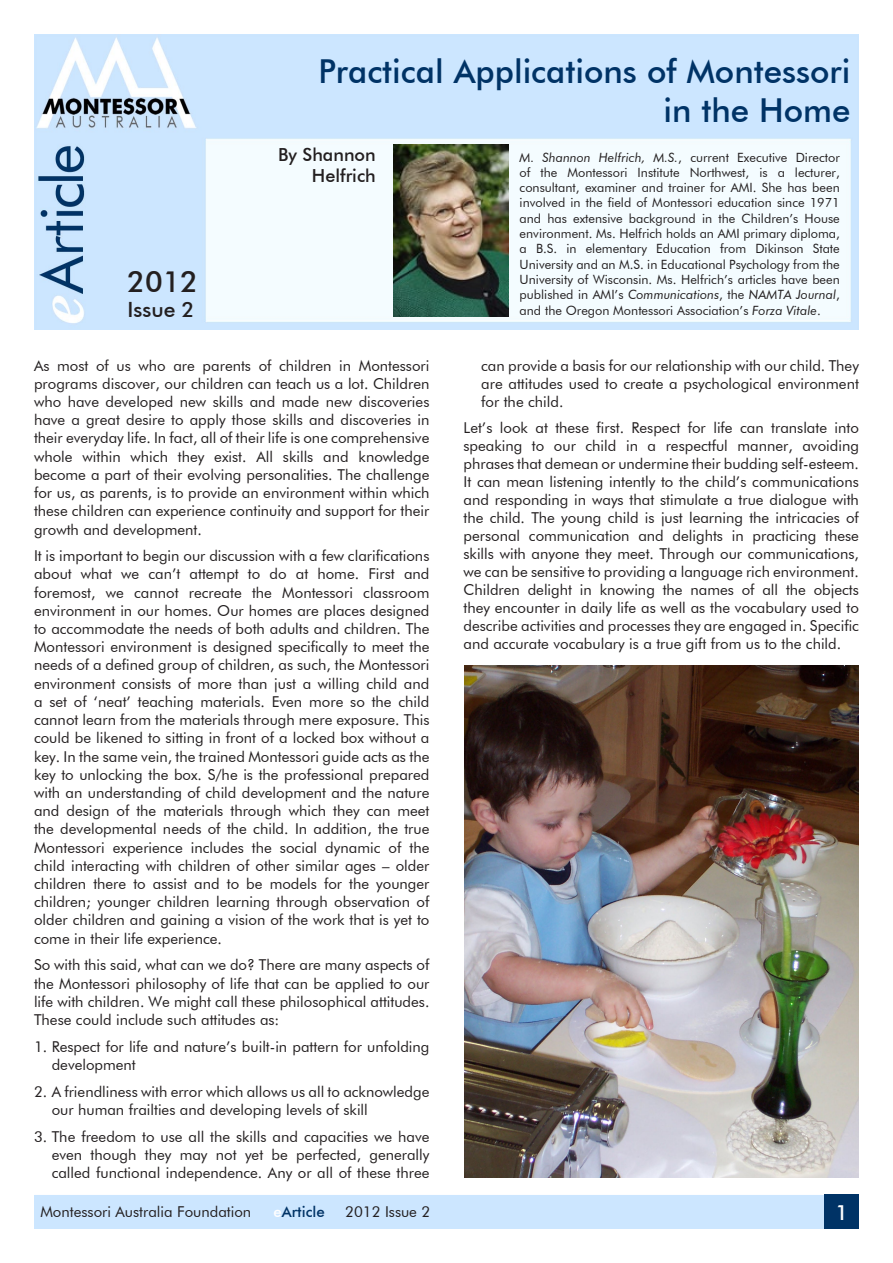
<style>
.page{position:relative;width:893px;height:1263px;background:#fff}
.page>*{position:absolute;margin:0;border:0;box-sizing:border-box;transform-origin:0 0}
.t1{font:500 33px/39.6px "Futura BT";color:#036;text-align:right}
.t2{font:500 29.25px "Futura BT";color:#231f20}
.t3{font:500 21px "Futura BT";color:#231f20}
.t4{font:500 21px "Futura BT";color:#fff}
.t5{font:500 18px/21.6px "Futura BT";color:#231f20;text-align:right}
.t6{font:15px/18.1px "Futura BT";color:#231f20;text-align:justify}
.t7{font:500 15px "Futura BT";color:#036}
.t8{font:12.75px/15.3px "Futura BT";color:#231f20;text-align:justify}
.s1{font-style:italic}
.s2{color:#fff}
</style>
<div class="page">
<div style="left:34px;top:1195px;width:825px;height:34px;background:#cce6ff"></div>
<div style="left:825px;top:1195px;width:34px;height:34px;background:#036"></div>
<img style="left:34px;top:34px;width:825px;height:295px">
<img style="left:394px;top:145px;width:114px;height:172px">
<img style="left:464px;top:665px;width:395px;height:513px">
<h2 class="t2" style="left:128px;top:264px;width:72px">2012</h2>
<h3 class="t3" style="left:128px;top:297px;width:68px">Issue 2</h3>
<h1 class="t1" style="left:318px;top:51px;width:533px">Practical Applications of Montessori in the Home</h1>
<p class="t5" style="left:278px;top:143px;width:99px">By Shannon<br>Helfrich</p>
<p class="t8" style="left:520px;top:149px;width:322px"><span class="s1">M. Shannon Helfrich, M.S.</span>, current Executive Director of the Montessori Institute Northwest, is a lecturer, consultant, examiner and trainer for AMI. She has been involved in the field of Montessori education since 1971 and has extensive background in the Children’s House environment. Ms. Helfrich holds an AMI primary diploma, a B.S. in elementary Education from Dikinson State University and an M.S. in Educational Psychology from the University of Wisconsin. Ms. Helfrich’s articles have been published in AMI’s <span class="s1">Communications</span>, the <span class="s1">NAMTA Journal</span>, and the Oregon Montessori Association’s <span class="s1">Forza Vitale</span>.</p>
<p class="t6" style="left:34px;top:356px;width:397px">As most of us who are parents of children in Montessori programs discover, our children can teach us a lot. Children who have developed new skills and made new discoveries have a great desire to apply those skills and discoveries in their everyday life. In fact, all of their life is one comprehensive whole within which they exist. All skills and knowledge become a part of their evolving personalities. The challenge for us, as parents, is to provide an environment within which these children can experience continuity and support for their growth and development.</p>
<p class="t6" style="left:34px;top:547px;width:397px">It is important to begin our discussion with a few clarifications about what we can’t attempt to do at home. First and foremost, we cannot recreate the Montessori classroom environment in our homes. Our homes are places designed to accommodate the needs of both adults and children. The Montessori environment is designed specifically to meet the needs of a defined group of children, as such, the Montessori environment consists of more than just a willing child and a set of ‘neat’ teaching materials. Even more so the child cannot learn from the materials through mere exposure. This could be likened to sitting in front of a locked box without a key. In the same vein, the trained Montessori guide acts as the key to unlocking the box. S/he is the professional prepared with an understanding of child development and the nature and design of the materials through which they can meet the developmental needs of the child. In addition, the true Montessori experience includes the social dynamic of the child interacting with children of other similar ages – older children there to assist and to be models for the younger children; younger children learning through observation of older children and gaining a vision of the work that is yet to come in their life experience.</p>
<p class="t6" style="left:34px;top:956px;width:397px">So with this said, what can we do? There are many aspects of the Montessori philosophy of life that can be applied to our life with children. We might call these philosophical attitudes.<br>These could include such attitudes as:</p>
<p class="t6" style="left:52px;top:1037px;width:379px;text-indent:-18px">1. Respect for life and nature’s built-in pattern for unfolding development</p>
<p class="t6" style="left:52px;top:1082px;width:379px;text-indent:-18px">2. A friendliness with error which allows us all to acknowledge our human frailties and developing levels of skill</p>
<p class="t6" style="left:52px;top:1127px;width:379px;text-indent:-18px">3. The freedom to use all the skills and capacities we have even though they may not yet be perfected, generally called functional independence. Any or all of these three</p>
<p class="t6" style="left:481px;top:356px;width:379px">can provide a basis for our relationship with our child. They are attitudes used to create a psychological environment for the child.</p>
<p class="t6" style="left:463px;top:419px;width:397px">Let’s look at these first. Respect for life can translate into speaking to our child in a respectful manner, avoiding phrases that demean or undermine their budding self-esteem.<br>It can mean listening intently to the child’s communications and responding in ways that stimulate a true dialogue with the child. The young child is just learning the intricacies of personal communication and delights in practicing these skills with anyone they meet. Through our communications, we can be sensitive to providing a language rich environment.<br>Children delight in knowing the names of all the objects they encounter in daily life as well as the vocabulary used to describe activities and processes they are engaged in. Specific and accurate vocabulary is a true gift from us to the child.</p>
<p class="t6" style="left:40px;top:1202px;width:212px">Montessori Australia Foundation</p>
<p class="t7" style="left:273px;top:1202px;width:53px"><span class="s2">e</span>Article</p>
<p class="t6" style="left:345px;top:1202px;width:87px">2012 Issue 2</p>
<h3 class="t4" style="left:835px;top:1199px;width:14px">1</h3>
</div>
